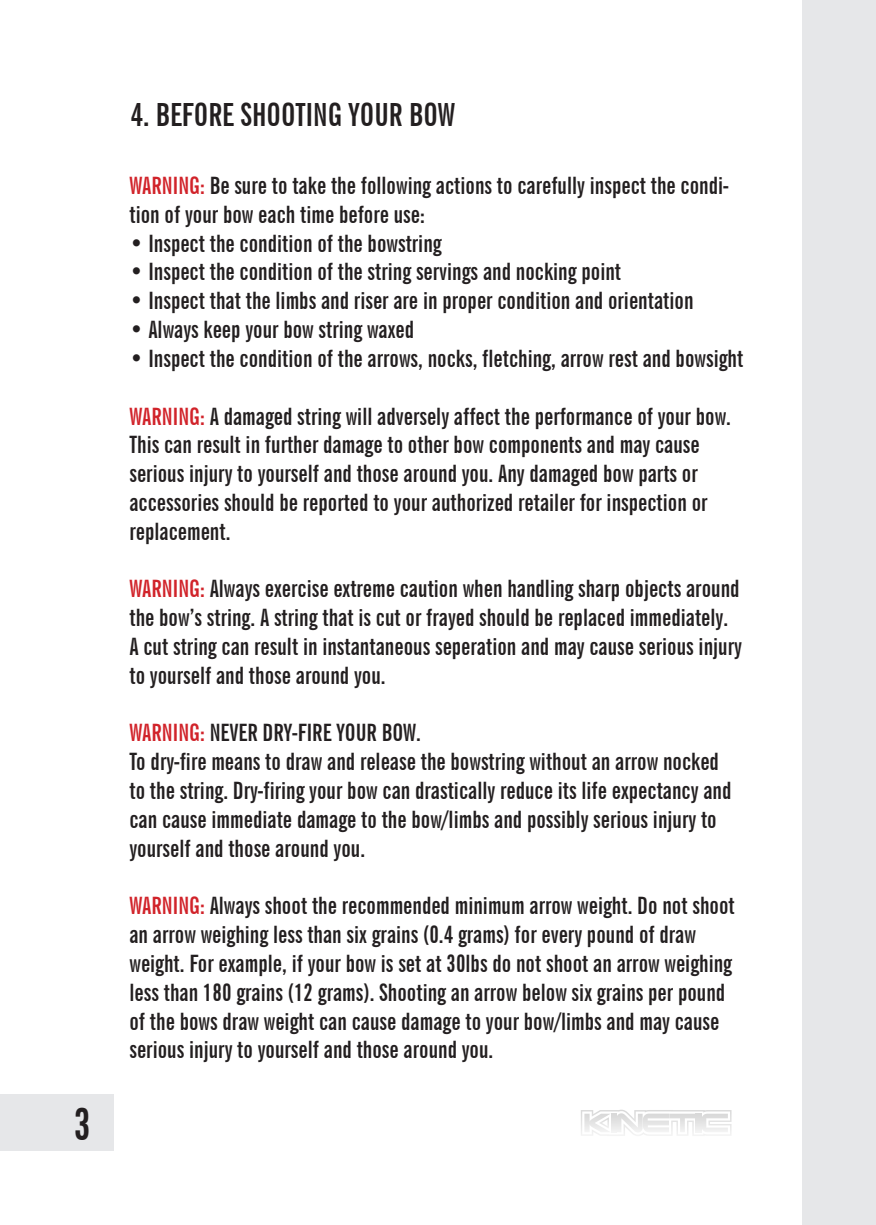
<style>
.page{position:relative;width:876px;height:1225px;background:#fff}
.page>*{position:absolute;margin:0;border:0;box-sizing:border-box;transform-origin:0 0}
.t1{font:700 extra-condensed 44px "News Gothic BT";color:#231f20}
.t2{font:700 extra-condensed 32px "News Gothic BT";color:#231f20}
.t3{font:700 extra-condensed 24px/28.8px "News Gothic BT";color:#231f20}
.s1{color:#d1232a}
</style>
<div class="page">
<div style="left:802px;top:0;width:74px;height:1225px;background:#e6e7e9"></div>
<div style="left:0;top:1094px;width:113px;height:57px;background:#e6e7e9"></div>
<svg style="left:581px;top:1109px;width:150px;height:27px"></svg>
<p class="t1" style="left:74px;top:1097px;width:19px">3</p>
<p class="t2" style="left:130px;top:96px;width:326px">4. BEFORE SHOOTING YOUR BOW</p>
<p class="t3" style="left:129px;top:171px;width:601px"><span class="s1">WARNING:</span> Be sure to take the following actions to carefully inspect the condi&shy;tion of your bow each time before use:</p>
<p class="t3" style="left:129px;top:228px;width:314px">• Inspect the condition of the bowstring</p>
<p class="t3" style="left:129px;top:257px;width:493px">• Inspect the condition of the string servings and nocking point</p>
<p class="t3" style="left:129px;top:286px;width:566px">• Inspect that the limbs and riser are in proper condition and orientation</p>
<p class="t3" style="left:129px;top:315px;width:286px">• Always keep your bow string waxed</p>
<p class="t3" style="left:129px;top:344px;width:615px">• Inspect the condition of the arrows, nocks, fletching, arrow rest and bowsight</p>
<p class="t3" style="left:129px;top:401px;width:603px"><span class="s1">WARNING:</span> A damaged string will adversely affect the performance of your bow.<br>This can result in further damage to other bow components and may cause serious injury to yourself and those around you. Any damaged bow parts or accessories should be reported to your authorized retailer for inspection or replacement.</p>
<p class="t3" style="left:129px;top:574px;width:614px"><span class="s1">WARNING:</span> Always exercise extreme caution when handling sharp objects around the bow’s string. A string that is cut or frayed should be replaced immediately.<br>A cut string can result in instantaneous seperation and may cause serious injury to yourself and those around you.</p>
<p class="t3" style="left:129px;top:718px;width:293px"><span class="s1">WARNING:</span> NEVER DRY-FIRE YOUR BOW.</p>
<p class="t3" style="left:129px;top:747px;width:603px">To dry-fire means to draw and release the bowstring without an arrow nocked to the string. Dry-firing your bow can drastically reduce its life expectancy and can cause immediate damage to the bow/limbs and possibly serious injury to yourself and those around you.</p>
<p class="t3" style="left:129px;top:891px;width:607px"><span class="s1">WARNING:</span> Always shoot the recommended minimum arrow weight. Do not shoot an arrow weighing less than six grains (0.4 grams) for every pound of draw weight. For example, if your bow is set at 30lbs do not shoot an arrow weighing less than 180 grains (12 grams). Shooting an arrow below six grains per pound of the bows draw weight can cause damage to your bow/limbs and may cause serious injury to yourself and those around you.</p>
</div>
